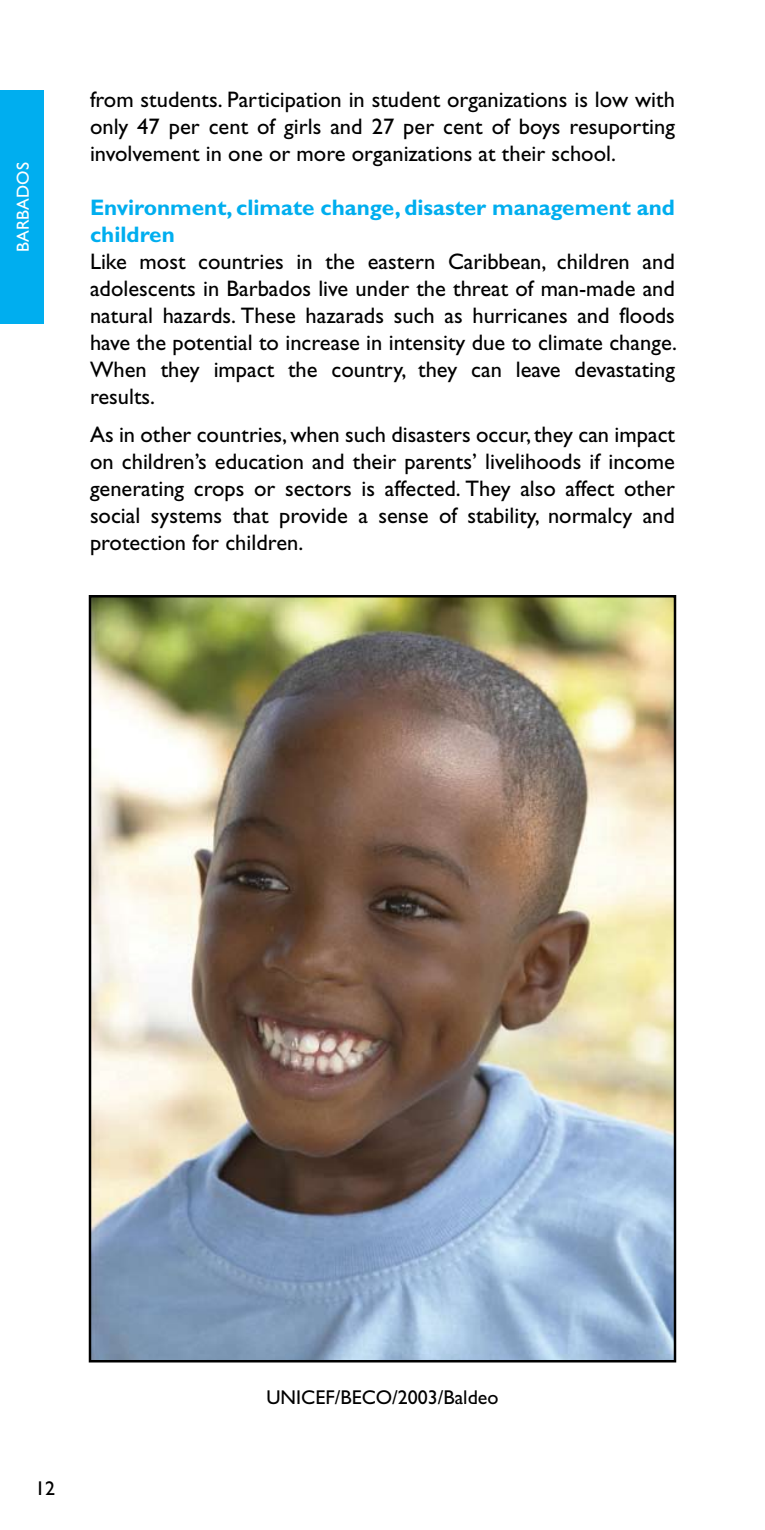
<style>
.page{position:relative;width:765px;height:1530px;background:#fff}
.page>*{position:absolute;margin:0;border:0;box-sizing:border-box;transform-origin:0 0}
.t1{font:22.5px/27px "Gill Sans";color:#000;text-align:justify}
.t2{font:700 22.5px/27px "Gill Sans";color:#00aeef}
.t3{font:20px "Gill Sans";color:#000}
.t4{font:17.5px "Gill Sans";color:#fff}
</style>
<div class="page">
<div style="left:0;top:90px;width:43px;height:234px;background:#00aeef"></div>
<img style="left:92px;top:598px;width:581px;height:761px">
<p class="t4" style="left:13px;top:252px;width:91px;rotate:-90deg">BARBADOS</p>
<p class="t1" style="left:90px;top:86px;width:587px">from students. Participation in student organizations is low with only 47 per cent of girls and 27 per cent of boys resuporting involvement in one or more organizations at their school.</p>
<p class="t2" style="left:90px;top:194px;width:586px">Environment, climate change, disaster management and children</p>
<p class="t1" style="left:90px;top:248px;width:589px">Like most countries in the eastern Caribbean, children and adolescents in Barbados live under the threat of man-made and natural hazards. These hazarads such as hurricanes and floods have the potential to increase in intensity due to climate change.<br>When they impact the country, they can leave devastating results.</p>
<p class="t1" style="left:90px;top:421px;width:587px">As in other countries, when such disasters occur, they can impact on children’s education and their parents’ livelihoods if income generating crops or sectors is affected. They also affect other social systems that provide a sense of stability, normalcy and protection for children.</p>
<p class="t3" style="left:35px;top:1476px;width:22px">12</p>
<p class="t3" style="left:266px;top:1386px;width:234px">UNICEF/BECO/2003/Baldeo</p>
</div>
